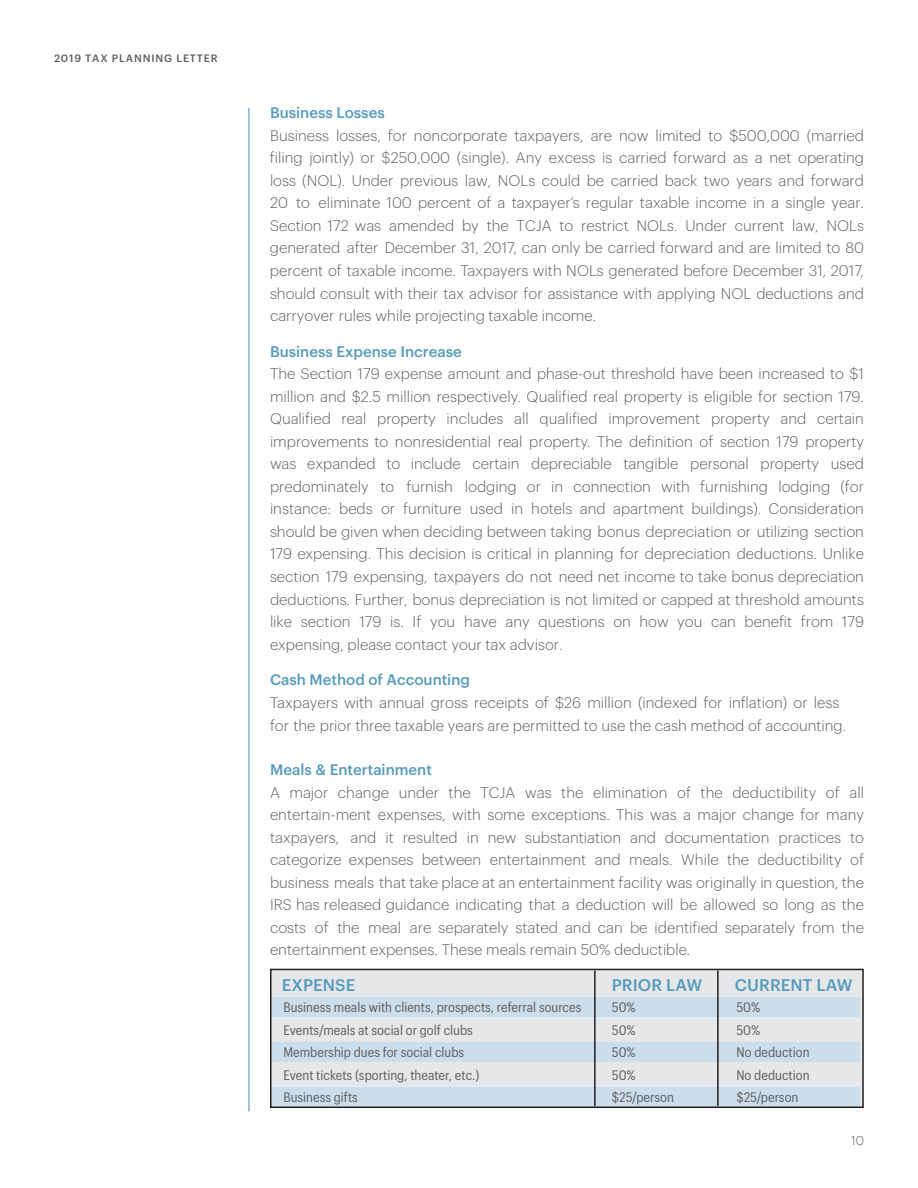
<style>
.page{position:relative;width:918px;height:1188px;background:#fff}
.page>*{position:absolute;margin:0;border:0;box-sizing:border-box;transform-origin:0 0}
.t1{font:500 16.5px "Graphik";letter-spacing:.005em;color:#569bbe}
.t2{font:300 15px/22.5px "Graphik";color:#5f6062;text-align:justify}
.t3{font:500 15px "Graphik";color:#569bbe}
.t4{font:13.5px "Graphik Compact";color:#5f6062}
.t5{font:300 12.6px "Graphik";color:#5f6062}
.t6{font:500 10.5px "Graphik";letter-spacing:.08em;color:#5f6062}
</style>
<div class="page">
<hr style="left:248px;top:108px;width:1px;height:1003px;background:#569bbe">
<div style="left:271px;top:969px;width:592px;height:138px;background:#e6e7e8"></div>
<div style="left:272px;top:997px;width:588px;height:20px;background:#ccdeeb"></div>
<div style="left:272px;top:1042px;width:588px;height:20px;background:#ccdeeb"></div>
<div style="left:272px;top:1087px;width:588px;height:20px;background:#ccdeeb"></div>
<hr style="left:717px;top:971px;width:2px;height:135px;background:#231f20">
<div style="left:270px;top:969px;width:594px;height:139px;border:2px solid #231f20"></div>
<hr style="left:594px;top:971px;width:2px;height:135px;background:#231f20">
<p class="t6" style="left:54px;top:51px;width:165px">2019 TAX PLANNING LETTER</p>
<p class="t3" style="left:270px;top:101px;width:116px">Business Losses</p>
<p class="t2" style="left:270px;top:123px;width:596px">Business losses, for noncorporate taxpayers, are now limited to $500,000 (married filing jointly) or $250,000 (single). Any excess is carried forward as a net operating loss (NOL). Under previous law, NOLs could be carried back two years and forward 20 to eliminate 100 percent of a taxpayer’s regular taxable income in a single year.<br>Section 172 was amended by the TCJA to restrict NOLs. Under current law, NOLs generated after December 31, 2017, can only be carried forward and are limited to 80 percent of taxable income. Taxpayers with NOLs generated before December 31, 2017, should consult with their tax advisor for assistance with applying NOL deductions and carryover rules while projecting taxable income.</p>
<p class="t3" style="left:270px;top:340px;width:193px">Business Expense Increase</p>
<p class="t2" style="left:270px;top:361px;width:596px">The Section 179 expense amount and phase-out threshold have been increased to $1 million and $2.5 million respectively. Qualified real property is eligible for section 179.<br>Qualified real property includes all qualified improvement property and certain improvements to nonresidential real property. The definition of section 179 property was expanded to include certain depreciable tangible personal property used predominately to furnish lodging or in connection with furnishing lodging (for instance: beds or furniture used in hotels and apartment buildings). Consideration should be given when deciding between taking bonus depreciation or utilizing section 179 expensing. This decision is critical in planning for depreciation deductions. Unlike section 179 expensing, taxpayers do not need net income to take bonus depreciation deductions. Further, bonus depreciation is not limited or capped at threshold amounts like section 179 is. If you have any questions on how you can benefit from 179 expensing, please contact your tax advisor.</p>
<p class="t3" style="left:270px;top:668px;width:202px">Cash Method of Accounting</p>
<p class="t2" style="left:270px;top:689px;width:578px;line-height:23.1px">Taxpayers with annual gross receipts of $26 million (indexed for inflation) or less for the prior three taxable years are permitted to use the cash method of accounting.</p>
<p class="t3" style="left:270px;top:758px;width:163px">Meals &amp; Entertainment</p>
<p class="t2" style="left:270px;top:780px;width:596px">A major change under the TCJA was the elimination of the deductibility of all entertain-ment expenses, with some exceptions. This was a major change for many taxpayers, and it resulted in new substantiation and documentation practices to categorize expenses between entertainment and meals. While the deductibility of business meals that take place at an entertainment facility was originally in question, the IRS has released guidance indicating that a deduction will be allowed so long as the costs of the meal are separately stated and can be identified separately from the entertainment expenses. These meals remain 50% deductible.</p>
<p class="t1" style="left:282px;top:972px;width:75px">EXPENSE</p>
<p class="t1" style="left:612px;top:972px;width:92px">PRIOR LAW</p>
<p class="t1" style="left:735px;top:972px;width:119px">CURRENT LAW</p>
<p class="t4" style="left:284px;top:997px;width:300px">Business meals with clients, prospects, referral sources</p>
<p class="t4" style="left:612px;top:997px;width:25px">50%</p>
<p class="t4" style="left:736px;top:997px;width:25px">50%</p>
<p class="t4" style="left:283px;top:1020px;width:191px">Events/meals at social or golf clubs</p>
<p class="t4" style="left:612px;top:1020px;width:25px">50%</p>
<p class="t4" style="left:736px;top:1020px;width:25px">50%</p>
<p class="t4" style="left:283px;top:1042px;width:182px">Membership dues for social clubs</p>
<p class="t4" style="left:612px;top:1042px;width:25px">50%</p>
<p class="t4" style="left:736px;top:1042px;width:75px">No deduction</p>
<p class="t4" style="left:283px;top:1065px;width:197px">Event tickets (sporting, theater, etc.)</p>
<p class="t4" style="left:612px;top:1065px;width:25px">50%</p>
<p class="t4" style="left:736px;top:1065px;width:75px">No deduction</p>
<p class="t4" style="left:612px;top:1087px;width:64px">$25/person</p>
<p class="t4" style="left:736px;top:1087px;width:64px">$25/person</p>
<p class="t5" style="left:851px;top:1131px;width:14px">10</p>
</div>
